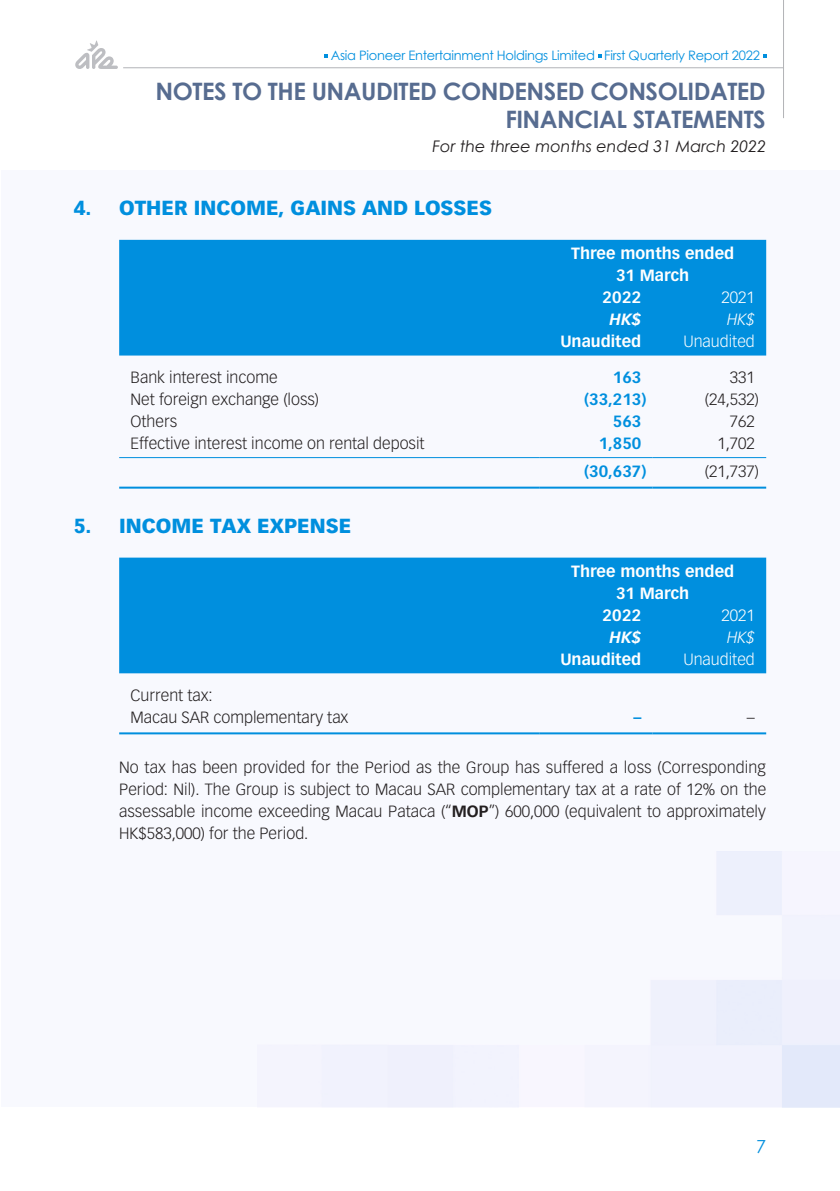
<style>
.page{position:relative;width:840px;height:1191px;background:#fff}
.page>*{position:absolute;margin:0;border:0;box-sizing:border-box;transform-origin:0 0}
.t1{font:700 24px/28px "Century Gothic";letter-spacing:-.02em;color:#576c90;text-align:right}
.t2{font:900 20px "Vectora LT Std";color:#008fde}
.t3{font:18px "Century Gothic";color:#008fde}
.t4{font:300 16px/22px "Vectora LT Std";color:#231f20}
.t5{font:700 16px "Vectora LT Std";color:#fff}
.t6{font:italic 16px "Century Gothic";color:#231f20}
.t7{font:700 16px "Vectora LT Std";color:#008fde}
.t8{font:300 16px "Vectora LT Std";color:#fff}
.t9{font:italic 700 16px "Vectora LT Std";color:#fff}
.t10{font:italic 300 16px "Vectora LT Std";color:#fff}
.t11{font:13px "Century Gothic";letter-spacing:-.02em;color:#008fde}
.s1{font-weight:700}
</style>
<div class="page">
<hr style="left:0;top:170px;width:1px;height:937px;background:#f8f9fe">
<div style="left:1px;top:170px;width:838px;height:937px;background:#f8f9fe"></div>
<hr style="left:782px;top:0;width:1px;height:118px;background:#b2b3b7">
<hr style="left:123px;top:67px;width:660px;height:1px;background:#b2b3b7">
<svg style="left:75px;top:40px;width:43px;height:29px"></svg>
<div style="left:119px;top:240px;width:646px;height:115px;background:#008fde"></div>
<hr style="left:119px;top:457px;width:420px;height:1px;background:#008fde">
<hr style="left:539px;top:457px;width:113px;height:1px;background:#008fde">
<hr style="left:652px;top:457px;width:113px;height:1px;background:#008fde">
<hr style="left:119px;top:486px;width:420px;height:2px;background:#008fde">
<hr style="left:539px;top:486px;width:113px;height:2px;background:#008fde">
<hr style="left:652px;top:486px;width:113px;height:2px;background:#008fde">
<div style="left:119px;top:557px;width:646px;height:116px;background:#008fde"></div>
<hr style="left:119px;top:732px;width:420px;height:2px;background:#008fde">
<hr style="left:539px;top:732px;width:113px;height:2px;background:#008fde">
<hr style="left:652px;top:732px;width:113px;height:2px;background:#008fde">
<p class="t11" style="left:330px;top:46px;width:430px">Asia Pioneer Entertainment Holdings Limited First Quarterly Report 2022</p>
<h1 class="t1" style="left:155px;top:76px;width:611px">NOTES TO THE UNAUDITED CONDENSED CONSOLIDATED<br>FINANCIAL STATEMENTS</h1>
<p class="t6" style="left:432px;top:135px;width:335px">For the three months ended 31 March 2022</p>
<p class="t2" style="left:74px;top:195px;width:419px">4. OTHER INCOME, GAINS AND LOSSES</p>
<p class="t5" style="left:570px;top:244px;width:164px">Three months ended</p>
<p class="t5" style="left:615px;top:266px;width:75px">31 March</p>
<p class="t5" style="left:602px;top:288px;width:40px">2022</p>
<p class="t8" style="left:721px;top:288px;width:35px">2021</p>
<p class="t9" style="left:609px;top:310px;width:33px">HK$</p>
<p class="t10" style="left:726px;top:310px;width:29px">HK$</p>
<p class="t5" style="left:560px;top:332px;width:82px">Unaudited</p>
<p class="t8" style="left:683px;top:332px;width:73px">Unaudited</p>
<p class="t4" style="left:130px;top:367px;width:149px">Bank interest income</p>
<p class="t7" style="left:612px;top:368px;width:30px">163</p>
<p class="t4" style="left:729px;top:367px;width:26px">331</p>
<p class="t4" style="left:130px;top:389px;width:190px">Net foreign exchange (loss)</p>
<p class="t7" style="left:584px;top:390px;width:64px">(33,213)</p>
<p class="t4" style="left:704px;top:389px;width:56px">(24,532)</p>
<p class="t4" style="left:130px;top:411px;width:48px">Others</p>
<p class="t7" style="left:612px;top:412px;width:30px">563</p>
<p class="t4" style="left:729px;top:411px;width:26px">762</p>
<p class="t4" style="left:130px;top:433px;width:295px">Effective interest income on rental deposit</p>
<p class="t7" style="left:598px;top:434px;width:44px">1,850</p>
<p class="t4" style="left:717px;top:433px;width:39px">1,702</p>
<p class="t7" style="left:583px;top:462px;width:64px">(30,637)</p>
<p class="t4" style="left:704px;top:461px;width:56px">(21,737)</p>
<p class="t2" style="left:74px;top:513px;width:279px">5. INCOME TAX EXPENSE</p>
<p class="t5" style="left:570px;top:561px;width:164px">Three months ended</p>
<p class="t5" style="left:615px;top:583px;width:75px">31 March</p>
<p class="t5" style="left:602px;top:605px;width:40px">2022</p>
<p class="t8" style="left:721px;top:606px;width:35px">2021</p>
<p class="t9" style="left:609px;top:627px;width:33px">HK$</p>
<p class="t10" style="left:726px;top:628px;width:29px">HK$</p>
<p class="t5" style="left:560px;top:649px;width:82px">Unaudited</p>
<p class="t8" style="left:683px;top:650px;width:73px">Unaudited</p>
<p class="t4" style="left:130px;top:684px;width:219px">Current tax:<br>Macau SAR complementary tax</p>
<p class="t7" style="left:633px;top:707px;width:9px">–</p>
<p class="t4" style="left:746px;top:706px;width:9px">–</p>
<p class="t4" style="left:119px;top:756px;width:648px;text-align:justify">No tax has been provided for the Period as the Group has suffered a loss (Corresponding Period: Nil). The Group is subject to Macau SAR complementary tax at a rate of 12% on the assessable income exceeding Macau Pataca (“<span class="s1">MOP</span>”) 600,000 (equivalent to approximately HK$583,000) for the Period.</p>
<p class="t3" style="left:755px;top:1133px;width:11px">7</p>
</div>
